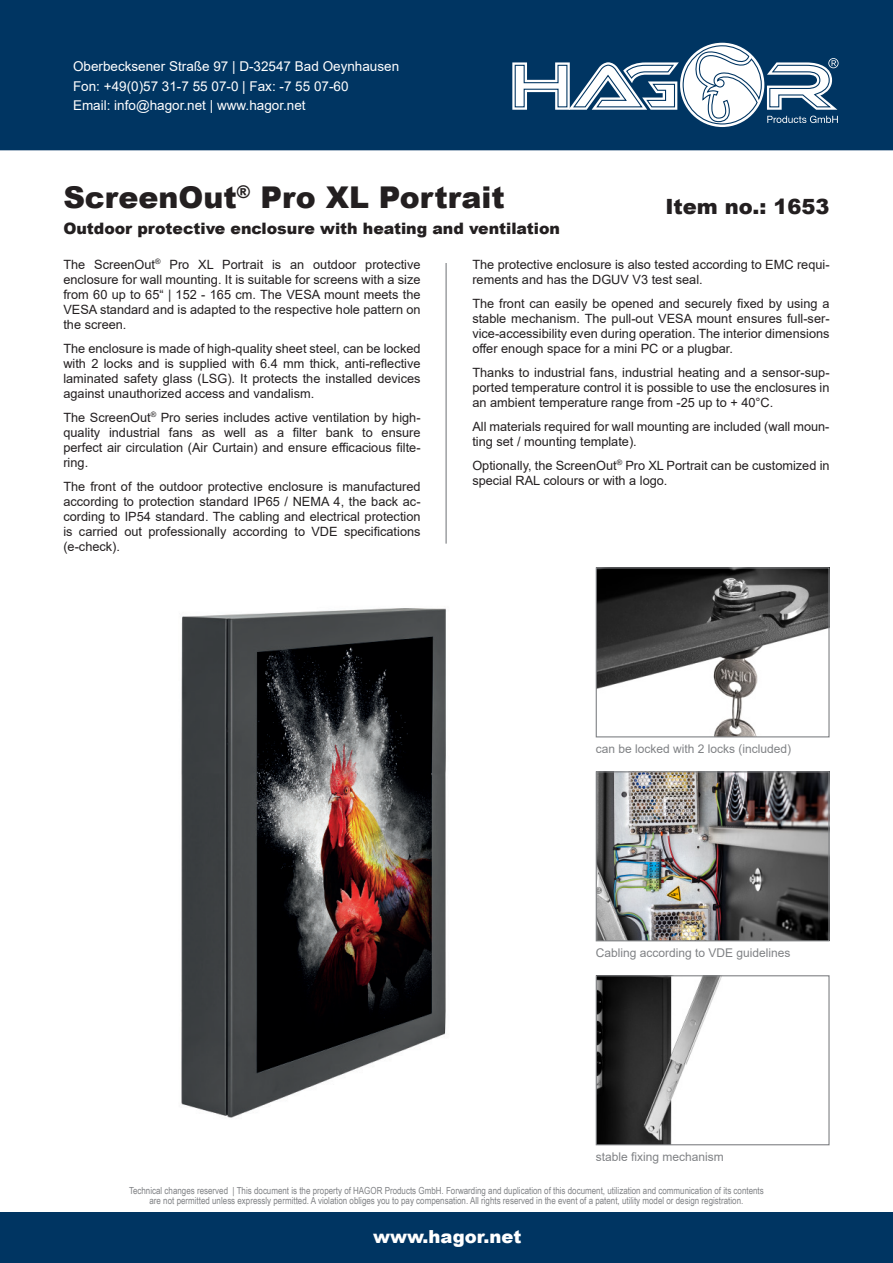
<style>
.page{position:relative;width:893px;height:1263px;background:#fff}
.page>*{position:absolute;margin:0;border:0;box-sizing:border-box;transform-origin:0 0}
.t1{font:900 30px "Arial";color:#231f20}
.t2{font:900 21px "Arial";color:#231f20}
.t3{font:900 18px "Arial";color:#fff}
.t4{font:900 15.75px "Arial";color:#231f20}
.t5{font:13.5px/19.5px "Arial";color:#fff}
.t6{font:12.75px/15px "Arial";color:#231f20;text-align:justify}
.t7{font:12px "Arial";color:#808285}
.t8{font:9.75px/10.5px "Arial Narrow";color:#808285;text-align:center}
</style>
<div class="page">
<div style="left:0;top:1213px;width:893px;height:50px;background:#003562"></div>
<div style="left:0;top:0;width:893px;height:150px;background:#003562"></div>
<svg style="left:502px;top:39px;width:358px;height:93px"></svg>
<hr style="left:445px;top:263px;width:2px;height:281px;background:#9d9fa2">
<img style="left:598px;top:977px;width:124px;height:166px">
<div style="left:596px;top:975px;width:234px;height:170px;border:1px solid #808285"></div>
<img style="left:598px;top:569px;width:230px;height:166px">
<div style="left:596px;top:567px;width:234px;height:170px;border:1px solid #808285"></div>
<img style="left:598px;top:773px;width:230px;height:166px">
<div style="left:596px;top:771px;width:234px;height:170px;border:1px solid #808285"></div>
<img style="left:181px;top:608px;width:265px;height:510px">
<p class="t5" style="left:73px;top:57px;width:328px">Oberbecksener Straße 97 | D-32547 Bad Oeynhausen<br>Fon: +49(0)57 31-7 55 07-0 | Fax: -7 55 07-60<br>Email: info@hagor.net | www.hagor.net</p>
<h1 class="t1" style="left:63px;top:176px;width:443px">ScreenOut<sup>®</sup> Pro XL Portrait</h1>
<p class="t4" style="left:63px;top:217px;width:498px">Outdoor protective enclosure with heating and ventilation</p>
<p class="t6" style="left:63px;top:257px;width:359px">The ScreenOut<sup>®</sup> Pro XL Portrait is an outdoor protective enclosure for wall mounting. It is suitable for screens with a size from 60 up to 65“ | 152 - 165 cm. The VESA mount meets the VESA standard and is adapted to the respective hole pattern on the screen.</p>
<p class="t6" style="left:63px;top:341px;width:359px">The enclosure is made of high-quality sheet steel, can be locked with 2 locks and is supplied with 6.4 mm thick, anti-reflective laminated safety glass (LSG). It protects the installed devices against unauthorized access and vandalism.</p>
<p class="t6" style="left:63px;top:410px;width:359px">The ScreenOut<sup>®</sup> Pro series includes active ventilation by high&shy;quality industrial fans as well as a filter bank to ensure perfect air circulation (Air Curtain) and ensure efficacious filte&shy;ring.</p>
<p class="t6" style="left:63px;top:479px;width:359px">The front of the outdoor protective enclosure is manufactured according to protection standard IP65 / NEMA 4, the back ac&shy;cording to IP54 standard. The cabling and electrical protection is carried out professionally according to VDE specifications (e-check).</p>
<h2 class="t2" style="left:665px;top:191px;width:166px">Item no.: 1653</h2>
<p class="t6" style="left:472px;top:257px;width:359px">The protective enclosure is also tested according to EMC requi&shy;rements and has the DGUV V3 test seal.</p>
<p class="t6" style="left:472px;top:296px;width:359px">The front can easily be opened and securely fixed by using a stable mechanism. The pull-out VESA mount ensures full-ser&shy;vice-accessibility even during operation. The interior dimensions offer enough space for a mini PC or a plugbar.</p>
<p class="t6" style="left:472px;top:365px;width:359px">Thanks to industrial fans, industrial heating and a sensor-sup&shy;ported temperature control it is possible to use the enclosures in an ambient temperature range from -25 up to + 40°C.</p>
<p class="t6" style="left:472px;top:418px;width:359px">All materials required for wall mounting are included (wall moun&shy;ting set / mounting template).</p>
<p class="t6" style="left:472px;top:458px;width:359px">Optionally, the ScreenOut<sup>®</sup> Pro XL Portrait can be customized in special RAL colours or with a logo.</p>
<p class="t7" style="left:596px;top:740px;width:197px">can be locked with 2 locks (included)</p>
<p class="t7" style="left:596px;top:944px;width:196px">Cabling according to VDE guidelines</p>
<p class="t7" style="left:596px;top:1148px;width:130px">stable fixing mechanism</p>
<p class="t8" style="left:129px;top:1184px;width:636px">Technical changes reserved | This document is the property of HAGOR Products GmbH. Forwarding and duplication of this document, utilization and communication of its contents are not permitted unless expressly permitted. A violation obliges you to pay compensation. All rights reserved in the event of a patent, utility model or design registration.</p>
<h3 class="t3" style="left:373px;top:1223px;width:150px">www.hagor.net</h3>
</div>
